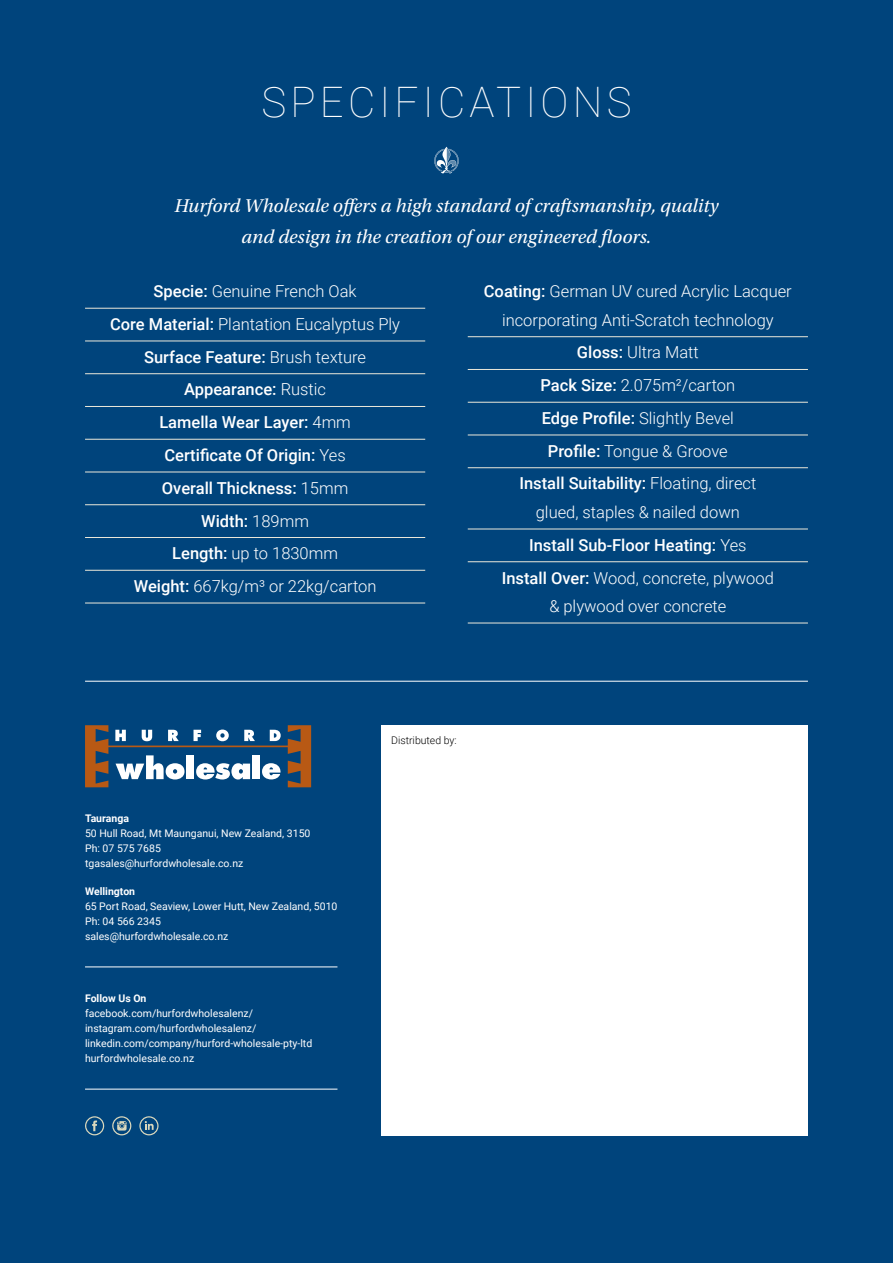
<style>
.page{position:relative;width:893px;height:1263px;background:#00447c}
.page>*{position:absolute;margin:0;border:0;box-sizing:border-box;transform-origin:0 0}
.t1{font:100 42px "Roboto";letter-spacing:.1em;color:#fff}
.t2{font:italic 19.5px/31.5px "Utopia Std";color:#fff;text-align:center}
.t3{font:300 16.5px/32.7px "Roboto";color:#fff;text-align:center}
.t4{font:500 16.5px/32.7px "Roboto";color:#fff;text-align:center}
.t5{font:10.5px/15px "Roboto";color:#fff}
.t6{font:700 10.5px "Roboto";color:#fff}
.t7{font:300 10.5px "Roboto";color:#000}
.s1{font-weight:300}
.s2{font-weight:500}
</style>
<div class="page">
<svg style="left:434px;top:147px;width:25px;height:27px"></svg>
<svg style="left:85px;top:1116px;width:19px;height:19px"></svg>
<svg style="left:112px;top:1116px;width:19px;height:19px"></svg>
<svg style="left:139px;top:1116px;width:20px;height:19px"></svg>
<div style="left:381px;top:725px;width:427px;height:410px;background:#fff"></div>
<svg style="left:85px;top:725px;width:226px;height:62px"></svg>
<hr style="left:85px;top:681px;width:723px;height:1px;background:#fff">
<hr style="left:85px;top:966px;width:252px;height:1px;background:#fff">
<hr style="left:85px;top:1089px;width:252px;height:1px;background:#fff">
<hr style="left:85px;top:308px;width:340px;height:1px;background:#ebe8da">
<hr style="left:85px;top:341px;width:340px;height:1px;background:#ebe8da">
<hr style="left:85px;top:373px;width:340px;height:1px;background:#ebe8da">
<hr style="left:85px;top:406px;width:340px;height:1px;background:#ebe8da">
<hr style="left:85px;top:439px;width:340px;height:1px;background:#ebe8da">
<hr style="left:85px;top:472px;width:340px;height:1px;background:#ebe8da">
<hr style="left:85px;top:504px;width:340px;height:1px;background:#ebe8da">
<hr style="left:85px;top:537px;width:340px;height:1px;background:#ebe8da">
<hr style="left:85px;top:570px;width:340px;height:1px;background:#ebe8da">
<hr style="left:85px;top:603px;width:340px;height:1px;background:#ebe8da">
<hr style="left:468px;top:336px;width:340px;height:1px;background:#ebe8da">
<hr style="left:468px;top:369px;width:340px;height:1px;background:#ebe8da">
<hr style="left:468px;top:402px;width:340px;height:1px;background:#ebe8da">
<hr style="left:468px;top:435px;width:340px;height:1px;background:#ebe8da">
<hr style="left:468px;top:467px;width:340px;height:1px;background:#ebe8da">
<hr style="left:468px;top:529px;width:340px;height:1px;background:#ebe8da">
<hr style="left:468px;top:561px;width:340px;height:1px;background:#ebe8da">
<hr style="left:468px;top:623px;width:340px;height:1px;background:#ebe8da">
<h1 class="t1" style="left:261px;top:72px;width:371px">SPECIFICATIONS</h1>
<h2 class="t2" style="left:174px;top:190px;width:546px">Hurford Wholesale offers a high standard of craftsmanship, quality and design in the creation of our engineered floors.</h2>
<p class="t4" style="left:110px;top:274px;width:291px">Specie: <span class="s1">Genuine French Oak<br></span>Core Material: <span class="s1">Plantation Eucalyptus Ply<br></span>Surface Feature: <span class="s1">Brush texture<br></span>Appearance: <span class="s1">Rustic<br></span>Lamella Wear Layer: <span class="s1">4mm<br></span>Certificate Of Origin: <span class="s1">Yes<br></span>Overall Thickness: <span class="s1">15mm<br></span>Width: <span class="s1">189mm<br></span>Length: <span class="s1">up to 1830mm<br></span>Weight: <span class="s1">667kg/m³ or 22kg/carton</span></p>
<h3 class="t3" style="left:484px;top:276px;width:309px;line-height:28.5px"><span class="s2">Coating:</span> German UV cured Acrylic Lacquer incorporating Anti-Scratch technology</h3>
<h3 class="t3" style="left:519px;top:336px;width:238px"><span class="s2">Gloss:</span> Ultra Matt<br><span class="s2">Pack Size:</span> 2.075m²/carton<br><span class="s2">Edge Profile:</span> Slightly Bevel<br><span class="s2">Profile:</span> Tongue &amp; Groove<br><span class="s2">Install Suitability:</span> Floating, direct</h3>
<h3 class="t3" style="left:502px;top:495px;width:274px">glued, staples &amp; nailed down<br><span class="s2">Install Sub-Floor Heating:</span> Yes<br><span class="s2">Install Over:</span> Wood, concrete, plywood</h3>
<h3 class="t3" style="left:549px;top:589px;width:179px">&amp; plywood over concrete</h3>
<p class="t6" style="left:85px;top:811px;width:45px">Tauranga</p>
<p class="t5" style="left:85px;top:825px;width:227px">50 Hull Road, Mt Maunganui, New Zealand, 3150<br>Ph: 07 575 7685 tgasales@hurfordwholesale.co.nz</p>
<p class="t6" style="left:85px;top:884px;width:52px">Wellington</p>
<p class="t5" style="left:85px;top:898px;width:254px">65 Port Road, Seaview, Lower Hutt, New Zealand, 5010<br>Ph: 04 566 2345<br>sales@hurfordwholesale.co.nz</p>
<p class="t6" style="left:85px;top:991px;width:63px">Follow Us On</p>
<p class="t5" style="left:85px;top:1005px;width:229px">facebook.com/hurfordwholesalenz/ instagram.com/hurfordwholesalenz/ linkedin.com/company/hurford-wholesale-pty-ltd hurfordwholesale.co.nz</p>
<p class="t7" style="left:391px;top:733px;width:67px">Distributed by:</p>
</div>
